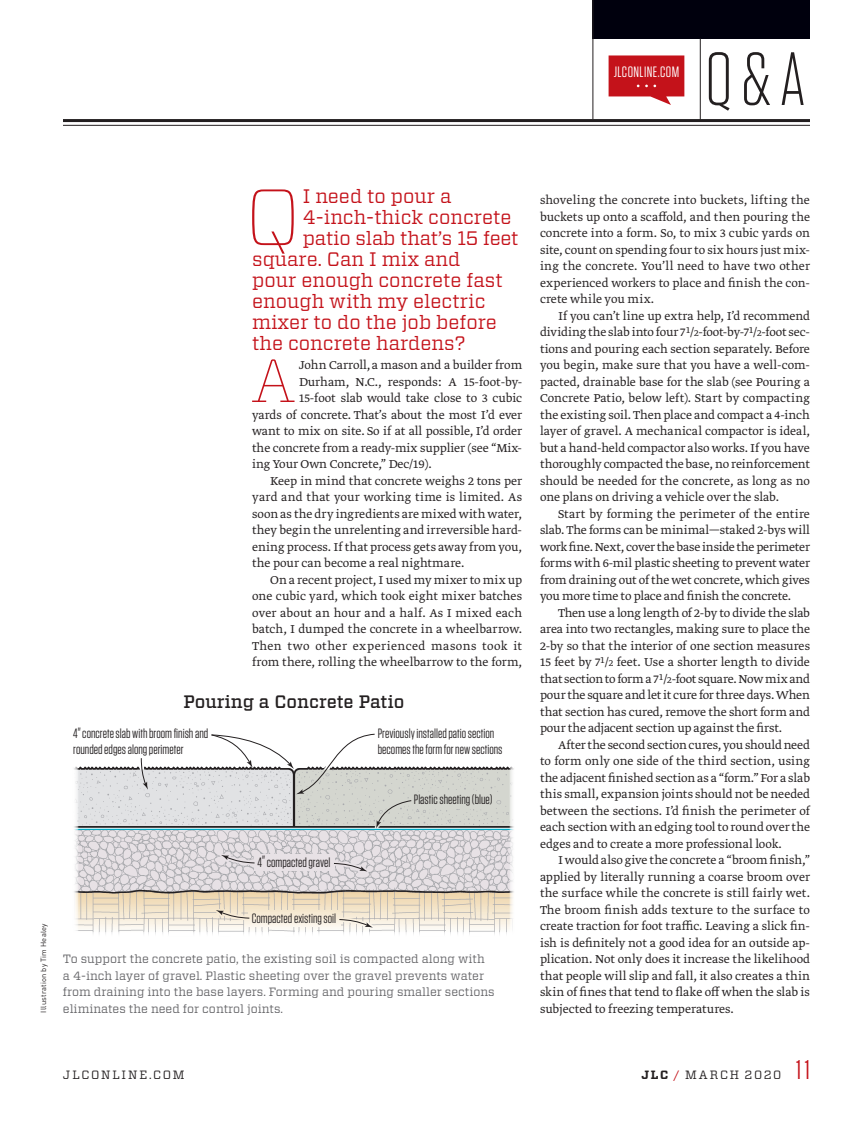
<style>
.page{position:relative;width:864px;height:1134px;background:#fff}
.page>*{position:absolute;margin:0;border:0;box-sizing:border-box;transform-origin:0 0}
.Body_-_DropCap_-_Vit{font:100 79.5px "Vitesse";color:#c4121a}
.Tagline_-_Tungsten_L{font:300 75px "Tungsten";color:#231f20}
.Body_-_DropCap_-_Gre{font:100 60.6px "Vitesse";color:#c4121a}
.Folio_-_Vitesse_Righ{font:27px "Tungsten";color:#c4121a}
.Body_-_DropCap_-_Vit-2{font:19.5px "Vitesse";color:#c4121a}
.t1{font:500 18px "Vitesse";color:#231f20}
.t2{font:15px "Tungsten";letter-spacing:.03em;color:#fff}
.Body_-_Greta_Light_9{font:300 13.5px/16.5px "Greta Text Std";color:#231f20;text-align:justify}
.Body_-_DropCap_-_Gre-2{font:300 13.5px "Greta Text Std";letter-spacing:-.005em;color:#231f20}
.t3{font:13.5px/15.6px "Tungsten";color:#231f20}
.Caption_-_Vitesse_Bo{font:12px/16.5px "Vitesse";color:#636366}
.Folio_-_Vitesse_Righ-2{font:12px "Vitesse";letter-spacing:.14em;color:#231f20}
.Credit_-_Dinot_5_7_R{font:7.5px "DINOT";letter-spacing:.025em;color:#231f20}
.s1{font-size:10.5px}
.s2{font-weight:700}
.s3{color:#c4121a}
</style>
<div class="page">
<hr style="left:63px;top:119px;width:747px;height:3px;background:#231f20">
<hr style="left:63px;top:125px;width:747px;height:1px;background:#231f20">
<div style="left:593px;top:0;width:217px;height:39px;background:#00000d"></div>
<hr style="left:700px;top:38px;width:1px;height:82px;background:#231f20">
<hr style="left:593px;top:0;width:1px;height:119px;background:#231f20">
<svg style="left:609px;top:55px;width:75px;height:50px;background:#cd3940"></svg>
<svg style="left:74px;top:828px;width:440px;height:63px;background:#d2d2d6"></svg>
<svg style="left:221px;top:855px;width:35px;height:9px"></svg>
<svg style="left:333px;top:862px;width:34px;height:10px"></svg>
<svg style="left:74px;top:891px;width:440px;height:43px"></svg>
<svg style="left:74px;top:733px;width:440px;height:95px"></svg>
<p class="t2" style="left:614px;top:64px;width:67px">JLCONLINE.COM</p>
<p class="Tagline_-_Tungsten_L" style="left:705px;top:41px;width:102px">Q &amp; A</p>
<p class="Body_-_DropCap_-_Vit" style="left:245px;top:161px;width:58px">Q</p>
<p class="Body_-_DropCap_-_Vit-2" style="left:303px;top:183px;width:150px">I need to pour a</p>
<p class="Body_-_DropCap_-_Vit-2" style="left:303px;top:204px;width:210px">4-inch-thick concrete</p>
<p class="Body_-_DropCap_-_Vit-2" style="left:303px;top:225px;width:217px">patio slab that’s 15 feet</p>
<p class="Body_-_DropCap_-_Vit-2" style="left:252px;top:246px;width:210px">square. Can I mix and</p>
<p class="Body_-_DropCap_-_Vit-2" style="left:252px;top:267px;width:252px">pour enough concrete fast</p>
<p class="Body_-_DropCap_-_Vit-2" style="left:252px;top:288px;width:235px">enough with my electric</p>
<p class="Body_-_DropCap_-_Vit-2" style="left:252px;top:309px;width:246px">mixer to do the job before</p>
<p class="Body_-_DropCap_-_Vit-2" style="left:252px;top:330px;width:215px">the concrete hardens?</p>
<p class="Body_-_DropCap_-_Gre" style="left:251px;top:338px;width:47px">A</p>
<p class="Body_-_DropCap_-_Gre-2" style="left:299px;top:357px;width:225px">John Carroll, a mason and a builder from</p>
<p class="Body_-_DropCap_-_Gre-2" style="left:299px;top:374px;width:225px">Durham, N.C., responds: A 15-foot-by-</p>
<p class="Body_-_DropCap_-_Gre-2" style="left:299px;top:390px;width:224px">15-foot slab would take close to 3 cubic</p>
<p class="Body_-_DropCap_-_Gre-2" style="left:252px;top:407px;width:271px">yards of concrete. That’s about the most I’d ever</p>
<p class="Body_-_DropCap_-_Gre-2" style="left:252px;top:423px;width:271px">want to mix on site. So if at all possible, I’d order</p>
<p class="Body_-_DropCap_-_Gre-2" style="left:252px;top:440px;width:272px">the concrete from a ready-mix supplier (see “Mix-</p>
<p class="Body_-_DropCap_-_Gre-2" style="left:252px;top:456px;width:181px">ing Your Own Concrete,” Dec/19).</p>
<p class="Body_-_Greta_Light_9" style="left:252px;top:473px;width:272px;text-indent:18px">Keep in mind that concrete weighs 2 tons per yard and that your working time is limited. As soon as the dry ingredients are mixed with water, they begin the unrelenting and irreversible hard&shy;ening process. If that process gets away from you, the pour can become a real nightmare.</p>
<p class="Body_-_Greta_Light_9" style="left:252px;top:572px;width:272px;text-indent:18px">On a recent project, I used my mixer to mix up one cubic yard, which took eight mixer batches over about an hour and a half. As I mixed each batch, I dumped the concrete in a wheelbarrow.<br>Then two other experienced masons took it from there, rolling the wheelbarrow to the form,</p>
<p class="t1" style="left:183px;top:690px;width:223px">Pouring a Concrete Patio</p>
<p class="t3" style="left:73px;top:726px;width:137px">4" concrete slab with broom finish and rounded edges along perimeter</p>
<p class="t3" style="left:378px;top:726px;width:126px">Previously installed patio section becomes the form for new sections</p>
<p class="t3" style="left:414px;top:792px;width:80px">Plastic sheeting (blue)</p>
<p class="t3" style="left:258px;top:855px;width:74px">4" compacted gravel</p>
<p class="Credit_-_Dinot_5_7_R" style="left:38px;top:1012px;width:91px;rotate:-90deg">Illustration by Tim Healey</p>
<p class="t3" style="left:252px;top:911px;width:86px">Compacted existing soil</p>
<p class="Caption_-_Vitesse_Bo" style="left:63px;top:950px;width:433px">To support the concrete patio, the existing soil is compacted along with<br>a 4-inch layer of gravel. Plastic sheeting over the gravel prevents water from draining into the base layers. Forming and pouring smaller sections eliminates the need for control joints.</p>
<p class="Body_-_Greta_Light_9" style="left:540px;top:192px;width:272px">shoveling the concrete into buckets, lifting the buckets up onto a scaffold, and then pouring the concrete into a form. So, to mix 3 cubic yards on site, count on spending four to six hoursjust mix&shy;ing the concrete. You’ll need to have two other experienced workers to place and finish the con&shy;crete while you mix.</p>
<p class="Body_-_Greta_Light_9" style="left:540px;top:308px;width:272px;text-indent:18px">If you can’t line up extra help, I’d recommend dividing the slab into four 7<sup>1</sup>/<span class="s1">2</span>-foot-by-7 <sup>1</sup>/<span class="s1">2</span>-foot sec&shy;tions and pouring each section separately. Before you begin, make sure that you have a well-com&shy;pacted, drainable base for the slab (see Pouring a Concrete Patio, below left). Start by compacting the existing soil. Then place and compact a 4-inch layer of gravel. A mechanical compactor is ideal, but a hand-held compactor also works. If you have thoroughly compacted the base, no reinforcement should be needed for the concrete, as long as no one plans on driving a vehicle over the slab.</p>
<p class="Body_-_Greta_Light_9" style="left:540px;top:506px;width:272px;text-indent:18px">Start by forming the perimeter of the entire slab. The forms can be minimal—staked 2-bys will work fine. Next, cover the base inside the perimeter forms with 6-mil plastic sheeting to prevent water from draining out of the wet concrete, which gives you more time to place and finish the concrete.</p>
<p class="Body_-_Greta_Light_9" style="left:540px;top:605px;width:272px;text-indent:18px">Then use a long length of 2-by to divide the slab area into two rectangles, making sure to place the 2-by so that the interior of one section measures 15 feet by 7<sup>1</sup>/<span class="s1">2</span> feet. Use a shorter length to divide that section to form a 7<sup>1</sup>/<span class="s1">2</span>-foot square. Now mix and pour the square and let it cure for three days. When that section has cured, remove the short form and pour the adjacent section up against the first.</p>
<p class="Body_-_Greta_Light_9" style="left:540px;top:737px;width:272px;text-indent:18px">After the second section cures, you should need to form only one side of the third section, using the adjacent finished section as a “form.” For a slab this small, expansion joints should not be needed between the sections. I’d finish the perimeter of each section with an edging tool to round over the edges and to create a more professional look.</p>
<p class="Body_-_Greta_Light_9" style="left:540px;top:852px;width:272px;text-indent:18px">I would also give the concrete a “broom finish,” applied by literally running a coarse broom over the surface while the concrete is still fairly wet.<br>The broom finish adds texture to the surface to create traction for foot traffic. Leaving a slick fin&shy;ish is definitely not a good idea for an outside ap&shy;plication. Not only does it increase the likelihood that people will slip and fall, it also creates a thin skin of fines that tend to flake off when the slab is subjected to freezing temperatures.</p>
<p class="Folio_-_Vitesse_Righ-2" style="left:63px;top:1066px;width:123px">JLCONLINE.COM</p>
<p class="Folio_-_Vitesse_Righ-2" style="left:642px;top:1066px;width:141px"><span class="s2">JLC</span> <span class="s3">/</span> MARCH 2020</p>
<p class="Folio_-_Vitesse_Righ" style="left:796px;top:1055px;width:15px">11</p>
</div>
